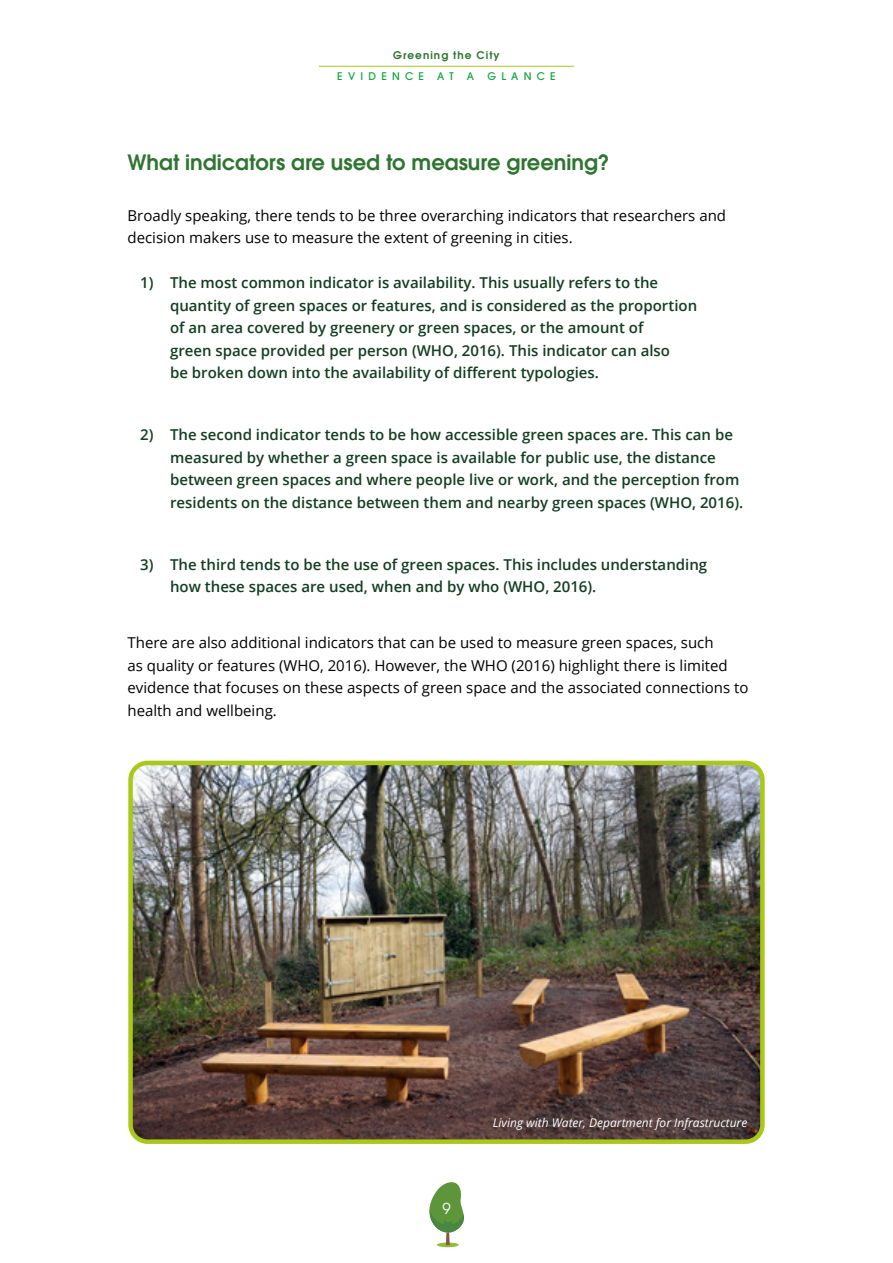
<style>
.page{position:relative;width:893px;height:1263px;background:#fff}
.page>*{position:absolute;margin:0;border:0;box-sizing:border-box;transform-origin:0 0}
.t1{font:600 21px "Avant Garde";color:#2e7531}
.t2{font:600 15px/22.5px "Open Sans";color:#133e21}
.t3{font:15px/22.5px "Open Sans";color:#000}
.t4{font:15px "Avant Garde";color:#fff}
.t5{font:italic 12px "Open Sans";color:#fff}
.t6{font:500 10.5px "Avant Garde";letter-spacing:.5em;color:#09a439}
.t7{font:600 10.5px "Avant Garde";letter-spacing:.1em;color:#2e7531}
</style>
<div class="page">
<svg style="left:437px;top:1242px;width:22px;height:5px"></svg>
<svg style="left:429px;top:1182px;width:35px;height:63px"></svg>
<hr style="left:319px;top:66px;width:255px;height:1px;background:#a9c818">
<img style="left:133px;top:766px;width:627px;height:373px">
<div style="left:128px;top:761px;width:637px;height:383px;border:4px solid #a9c818;border-radius:17px"></div>
<p class="t7" style="left:393px;top:49px;width:108px">Greening the City</p>
<p class="t6" style="left:337px;top:70px;width:88px">EVIDENCE</p>
<p class="t6" style="left:437px;top:70px;width:18px">A T</p>
<p class="t6" style="left:467px;top:70px;width:9px">A</p>
<p class="t6" style="left:487px;top:70px;width:70px">GLANCE</p>
<h1 class="t1" style="left:128px;top:148px;width:484px">What indicators are used to measure greening?</h1>
<p class="t3" style="left:128px;top:203px;width:600px">Broadly speaking, there tends to be three overarching indicators that researchers and decision makers use to measure the extent of greening in cities.</p>
<p class="t2" style="left:170px;top:271px;width:529px;text-indent:-30px">1) The most common indicator is availability. This usually refers to the quantity of green spaces or features, and is considered as the proportion of an area covered by greenery or green spaces, or the amount of<br>green space provided per person (WHO, 2016). This indicator can also<br>be broken down into the availability of different typologies.</p>
<p class="t2" style="left:170px;top:423px;width:575px;text-indent:-30px">2) The second indicator tends to be how accessible green spaces are. This can be measured by whether a green space is available for public use, the distance between green spaces and where people live or work, and the perception from residents on the distance between them and nearby green spaces (WHO, 2016).</p>
<p class="t2" style="left:170px;top:553px;width:539px;text-indent:-30px">3) The third tends to be the use of green spaces. This includes understanding how these spaces are used, when and by who (WHO, 2016).</p>
<p class="t3" style="left:128px;top:631px;width:622px">There are also additional indicators that can be used to measure green spaces, such<br>as quality or features (WHO, 2016). However, the WHO (2016) highlight there is limited evidence that focuses on these aspects of green space and the associated connections to health and wellbeing.</p>
<p class="t4" style="left:442px;top:1200px;width:10px">9</p>
<p class="t5" style="left:493px;top:1114px;width:256px">Living with Water, Department for Infrastructure</p>
</div>
